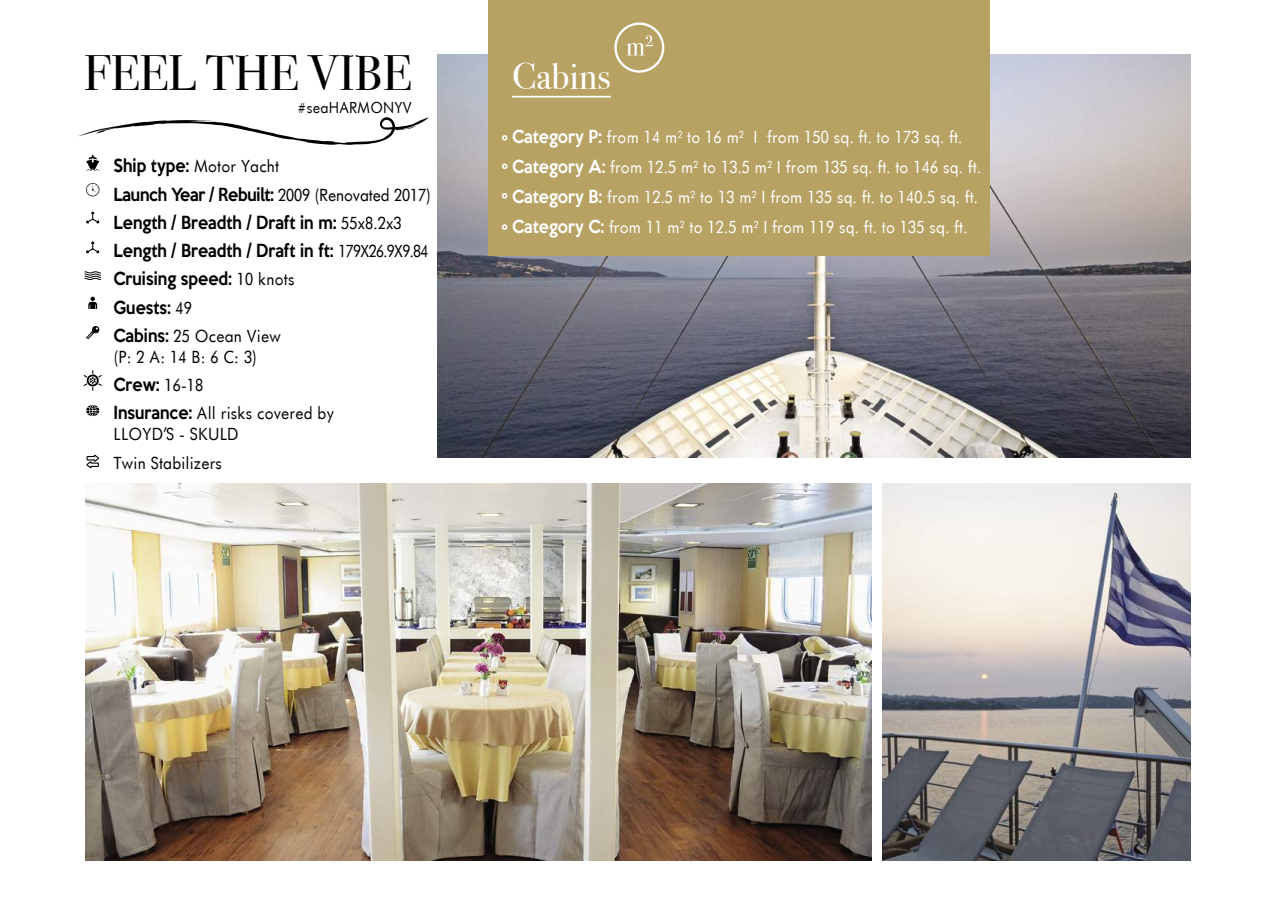
<style>
.page{position:relative;width:1276px;height:915px;background:#fff}
.page>*{position:absolute;margin:0;border:0;box-sizing:border-box;transform-origin:0 0}
.t1{font:49.5px "Bodoni Svty Two ITCTT";color:#000}
.t2{font:37.5px "Bodoni Svty Two ITCTT";color:#fff}
.t3{font:16.5px/30px "Futurist";color:#fff;scale:.9 1}
.t4{font:500 16.5px/28.2px "Keep Calm";color:#000;scale:.9 1}
.t5{font:16.5px/21px "Futurist";color:#000;scale:.9 1}
.t6{font:15px "Futurist";color:#000;scale:.9 1}
.s1{font-family:"Keep Calm";font-weight:500}
.s2{font-family:"Futurist";font-weight:400}
</style>
<div class="page">
<img style="left:882px;top:483px;width:309px;height:377px">
<img style="left:437px;top:54px;width:754px;height:403px">
<img style="left:85px;top:483px;width:787px;height:377px">
<div style="left:488px;top:0;width:501px;height:255px;background:#b7a263"></div>
<hr style="left:512px;top:96px;width:99px;height:1px;background:#fff">
<svg style="left:86px;top:155px;width:13px;height:15px"></svg>
<svg style="left:86px;top:183px;width:13px;height:13px"></svg>
<svg style="left:85px;top:271px;width:16px;height:9px"></svg>
<svg style="left:88px;top:296px;width:9px;height:13px"></svg>
<svg style="left:86px;top:326px;width:14px;height:13px"></svg>
<svg style="left:84px;top:370px;width:18px;height:20px"></svg>
<svg style="left:86px;top:405px;width:13px;height:11px"></svg>
<svg style="left:86px;top:241px;width:14px;height:12px"></svg>
<svg style="left:86px;top:211px;width:14px;height:13px"></svg>
<svg style="left:502px;top:135px;width:5px;height:6px"></svg>
<svg style="left:502px;top:163px;width:5px;height:6px"></svg>
<svg style="left:502px;top:193px;width:5px;height:5px"></svg>
<svg style="left:502px;top:224px;width:5px;height:6px"></svg>
<svg style="left:78px;top:117px;width:351px;height:28px"></svg>
<svg style="left:614px;top:22px;width:50px;height:51px"></svg>
<svg style="left:86px;top:454px;width:13px;height:14px"></svg>
<h1 class="t1" style="left:84px;top:32px;width:329px">FEEL THE VIBE</h1>
<p class="t6" style="left:298px;top:98px;width:127px">#seaHARMONYV</p>
<p class="t5" style="left:114px;top:155px;width:186px"><span class="s1">Ship type:</span> Motor Yacht</p>
<p class="t4" style="left:114px;top:178px;width:354px">Launch Year / Rebuilt: <span class="s2">2009 (Renovated 2017)<br></span>Length / Breadth / Draft in m: <span class="s2">55x8.2x3<br></span>Length / Breadth / Draft in ft: <span class="s2">179X26.9X9.84<br></span>Cruising speed: <span class="s2">10 knots<br></span>Guests: <span class="s2">49</span></p>
<p class="t5" style="left:114px;top:325px;width:187px"><span class="s1">Cabins:</span> 25 Ocean View (P: 2 A: 14 B: 6 C: 3)</p>
<p class="t4" style="left:114px;top:369px;width:101px">Crew: <span class="s2">16-18</span></p>
<p class="t5" style="left:114px;top:402px;width:247px"><span class="s1">Insurance:</span> All risks covered by<br>LLOYD’S - SKULD</p>
<p class="t5" style="left:114px;top:451px;width:122px">Twin Stabilizers</p>
<h2 class="t2" style="left:512px;top:46px;width:100px">Cabins</h2>
<p class="t3" style="left:512px;top:122px;width:523px"><span class="s1">Category P:</span> from 14 m<sup>2</sup> to 16 m<sup>2</sup> I from 150 sq. ft. to 173 sq. ft.<br><span class="s1">Category A:</span> from 12.5 m<sup>2</sup> to 13.5 m<sup>2</sup> I from 135 sq. ft. to 146 sq. ft.<br><span class="s1">Category B:</span> from 12.5 m<sup>2</sup> to 13 m<sup>2</sup> I from 135 sq. ft. to 140.5 sq. ft.<br><span class="s1">Category C:</span> from 11 m<sup>2</sup> to 12.5 m<sup>2</sup> I from 119 sq. ft. to 135 sq. ft.</p>
</div>
